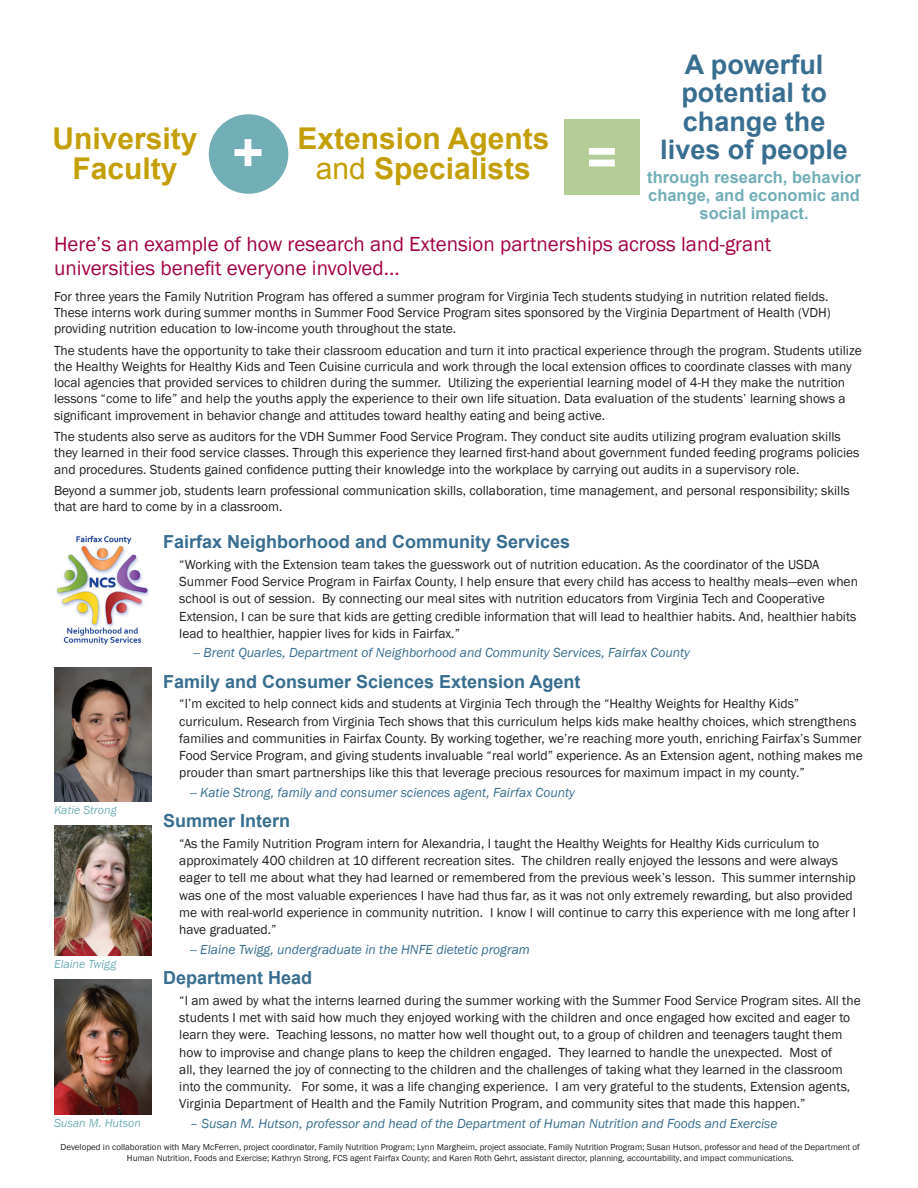
<style>
.page{position:relative;width:918px;height:1188px;background:#fff}
.page>*{position:absolute;margin:0;border:0;box-sizing:border-box;transform-origin:0 0}
.t1{font:700 54px "Arial";color:#fff}
.t2{font:700 54px "Arial";color:#fff;scale:.96 1}
.t3{font:700 30px/30px "Arial";color:#c39f06;text-align:center}
.t4{font:700 27px/28.5px "Arial";color:#386e8f;text-align:center}
.t5{font:21px/24px "Franklin Gothic";color:#a30146}
.Sub_2{font:700 18px "Arial";color:#386e8f}
.t6{font:700 16.5px/18px "Arial";color:#72aeb6;text-align:center}
.new_paragraph{font:13.5px/17.2px "Franklin Gothic";color:#231f20}
.Author{font:italic 13.5px "Franklin Gothic";color:#386e8f}
.t7{font:italic 12px "Franklin Gothic";color:#72aeb6}
.new_paragraph-2{font:9px/10.8px "Franklin Gothic";color:#231f20;text-align:center}
.s1{font-weight:400}
</style>
<div class="page">
<div style="left:209px;top:114px;width:79px;height:80px;background:#72aeb6;border-radius:50%"></div>
<div style="left:564px;top:119px;width:76px;height:75px;background:#b4cc95"></div>
<img style="left:56px;top:535px;width:94px;height:110px">
<img style="left:54px;top:979px;width:97px;height:135px">
<img style="left:54px;top:826px;width:97px;height:130px">
<img style="left:54px;top:668px;width:97px;height:134px">
<p class="t3" style="left:53px;top:125px;width:147px">University<br>Faculty</p>
<p class="t1" style="left:232px;top:117px;width:33px">+</p>
<p class="t3" style="left:297px;top:125px;width:253px">Extension Agents</p>
<p class="t3" style="left:316px;top:155px;width:217px"><span class="s1">and</span> Specialists</p>
<p class="t2" style="left:587px;top:122px;width:33px">=</p>
<p class="t4" style="left:660px;top:51px;width:189px">A powerful potential to change the lives of people</p>
<p class="t6" style="left:647px;top:169px;width:215px">through research, behavior change, and economic and social impact.</p>
<p class="t5" style="left:54px;top:232px;width:719px">Here’s an example of how research and Extension partnerships across land-grant universities benefit everyone involved...</p>
<p class="new_paragraph" style="left:54px;top:288px;width:778px;line-height:16.2px">For three years the Family Nutrition Program has offered a summer program for Virginia Tech students studying in nutrition related fields.<br>These interns work during summer months in Summer Food Service Program sites sponsored by the Virginia Department of Health (VDH) providing nutrition education to low-income youth throughout the state.</p>
<p class="new_paragraph" style="left:54px;top:342px;width:809px;line-height:16.2px">The students have the opportunity to take their classroom education and turn it into practical experience through the program. Students utilize the Healthy Weights for Healthy Kids and Teen Cuisine curricula and work through the local extension offices to coordinate classes with many local agencies that provided services to children during the summer. Utilizing the experiential learning model of 4-H they make the nutrition lessons “come to life” and help the youths apply the experience to their own life situation. Data evaluation of the students’ learning shows a significant improvement in behavior change and attitudes toward healthy eating and being active.</p>
<p class="new_paragraph" style="left:54px;top:429px;width:807px;line-height:16.2px">The students also serve as auditors for the VDH Summer Food Service Program. They conduct site audits utilizing program evaluation skills they learned in their food service classes. Through this experience they learned first-hand about government funded feeding programs policies and procedures. Students gained confidence putting their knowledge into the workplace by carrying out audits in a supervisory role.</p>
<p class="new_paragraph" style="left:54px;top:483px;width:797px;line-height:16.2px">Beyond a summer job, students learn professional communication skills, collaboration, time management, and personal responsibility; skills that are hard to come by in a classroom.</p>
<p class="t7" style="left:54px;top:803px;width:64px">Katie Strong</p>
<p class="t7" style="left:54px;top:957px;width:64px">Elaine Twigg</p>
<p class="t7" style="left:54px;top:1115px;width:89px">Susan M. Hutson</p>
<p class="Sub_2" style="left:163px;top:530px;width:409px">Fairfax Neighborhood and Community Services</p>
<p class="new_paragraph" style="left:179px;top:556px;width:680px">“Working with the Extension team takes the guesswork out of nutrition education. As the coordinator of the USDA Summer Food Service Program in Fairfax County, I help ensure that every child has access to healthy meals—even when school is out of session. By connecting our meal sites with nutrition educators from Virginia Tech and Cooperative Extension, I can be sure that kids are getting credible information that will lead to healthier habits. And, healthier habits lead to healthier, happier lives for kids in Fairfax.”</p>
<p class="Author" style="left:193px;top:644px;width:498px">-- Brent Quarles, Department of Neighborhood and Community Services, Fairfax County</p>
<p class="Sub_2" style="left:163px;top:670px;width:419px">Family and Consumer Sciences Extension Agent</p>
<p class="new_paragraph" style="left:179px;top:696px;width:685px">“I’m excited to help connect kids and students at Virginia Tech through the “Healthy Weights for Healthy Kids” curriculum. Research from Virginia Tech shows that this curriculum helps kids make healthy choices, which strengthens families and communities in Fairfax County. By working together, we’re reaching more youth, enriching Fairfax’s Summer Food Service Program, and giving students invaluable “real world” experience. As an Extension agent, nothing makes me prouder than smart partnerships like this that leverage precious resources for maximum impact in my county.”</p>
<p class="Author" style="left:190px;top:784px;width:386px">-- Katie Strong, family and consumer sciences agent, Fairfax County</p>
<p class="Sub_2" style="left:163px;top:809px;width:129px">Summer Intern</p>
<p class="new_paragraph" style="left:179px;top:835px;width:678px">“As the Family Nutrition Program intern for Alexandria, I taught the Healthy Weights for Healthy Kids curriculum to approximately 400 children at 10 different recreation sites. The children really enjoyed the lessons and were always eager to tell me about what they had learned or remembered from the previous week’s lesson. This summer internship was one of the most valuable experiences I have had thus far, as it was not only extremely rewarding, but also provided me with real-world experience in community nutrition. I know I will continue to carry this experience with me long after I have graduated.”</p>
<p class="Author" style="left:190px;top:941px;width:341px">-- Elaine Twigg, undergraduate in the HNFE dietetic program</p>
<p class="Sub_2" style="left:163px;top:966px;width:151px">Department Head</p>
<p class="new_paragraph" style="left:179px;top:992px;width:683px">“I am awed by what the interns learned during the summer working with the Summer Food Service Program sites. All the students I met with said how much they enjoyed working with the children and once engaged how excited and eager to learn they were. Teaching lessons, no matter how well thought out, to a group of children and teenagers taught them how to improvise and change plans to keep the children engaged. They learned to handle the unexpected. Most of<br>all, they learned the joy of connecting to the children and the challenges of taking what they learned in the classroom into the community. For some, it was a life changing experience. I am very grateful to the students, Extension agents, Virginia Department of Health and the Family Nutrition Program, and community sites that made this happen.”</p>
<p class="Author" style="left:190px;top:1115px;width:589px">– Susan M. Hutson, professor and head of the Department of Human Nutrition and Foods and Exercise</p>
<p class="new_paragraph-2" style="left:61px;top:1142px;width:801px">Developed in collaboration with Mary McFerren, project coordinator, Family Nutrition Program; Lynn Margheim, project associate, Family Nutrition Program; Susan Hutson, professor and head of the Department of<br>Human Nutrition, Foods and Exercise; Kathryn Strong, FCS agent Fairfax County; and Karen Roth Gehrt, assistant director, planning, accountability, and impact communications.</p>
</div>
